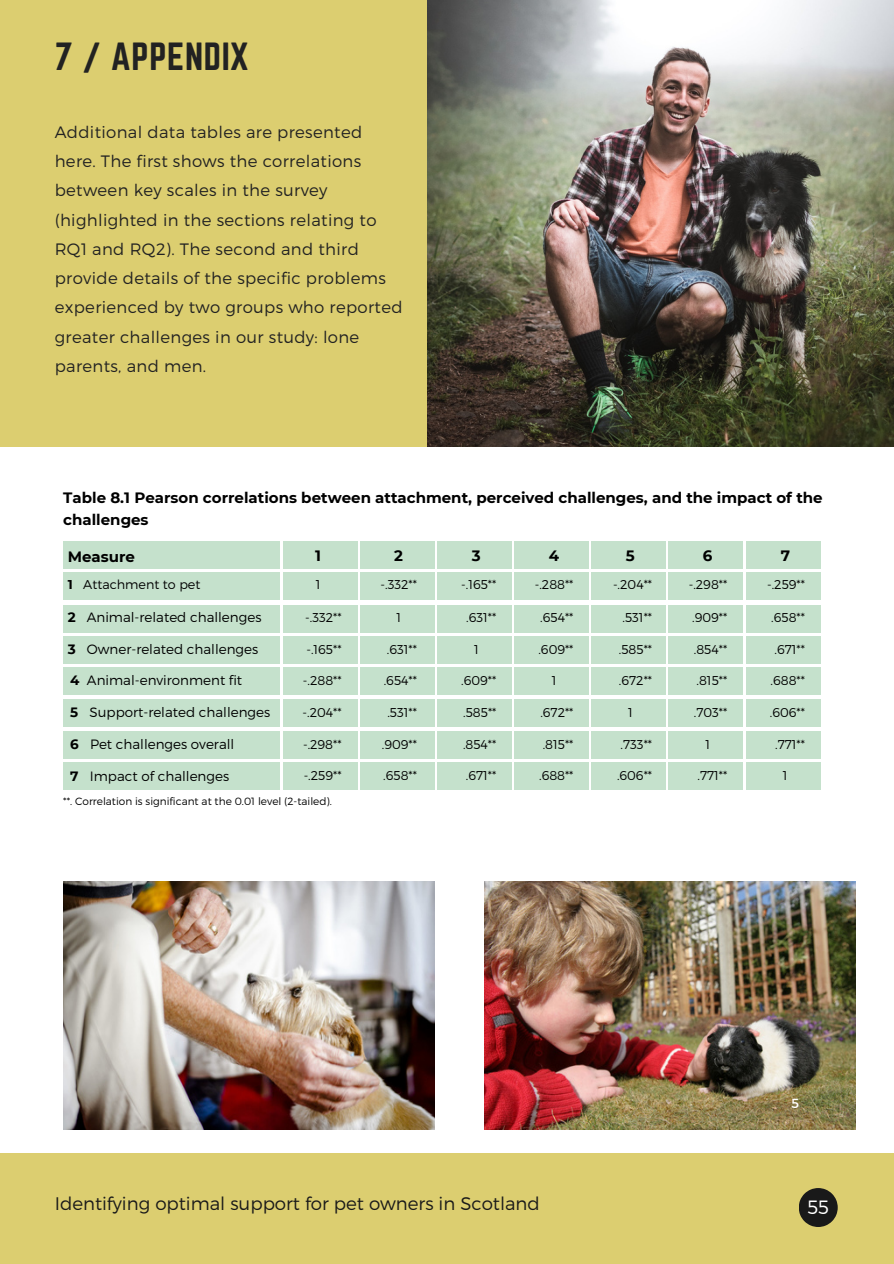
<style>
.page{position:relative;width:894px;height:1264px;background:#fff}
.page>*{position:absolute;margin:0;border:0;box-sizing:border-box;transform-origin:0 0}
.t1{font:34.35px "Norwester";letter-spacing:.02em;color:#222}
.t2{font:300 19.2px "Montserrat";color:#fff}
.t3{font:300 18.15px "Montserrat";color:#191919}
.t4{font:300 16.5px/29.2px "Montserrat";letter-spacing:.02em;color:#222}
.t5{font:700 15px/21.3px "Montserrat";color:#000}
.t6{font:300 13.5px "Montserrat";color:#000}
.t7{font:13.2px "Montserrat";color:#fff}
.t8{font:300 12.75px "Montserrat";color:#000}
.t9{font:300 10.5px "Montserrat";color:#000}
.s1{font-weight:700}
</style>
<div class="page">
<div style="left:0;top:1153px;width:893px;height:110px;background:#dcce70"></div>
<svg style="left:799px;top:1188px;width:38px;height:38px"></svg>
<div style="left:0;top:1px;width:428px;height:446px;background:#dcce70"></div>
<img style="left:427px;top:0;width:466px;height:447px">
<div style="left:63px;top:541px;width:216px;height:28px;background:#c5e1cc"></div>
<div style="left:284px;top:541px;width:74px;height:28px;background:#c5e1cc"></div>
<div style="left:360px;top:541px;width:75px;height:28px;background:#c5e1cc"></div>
<div style="left:437px;top:541px;width:74px;height:28px;background:#c5e1cc"></div>
<div style="left:514px;top:541px;width:75px;height:28px;background:#c5e1cc"></div>
<div style="left:591px;top:541px;width:74px;height:28px;background:#c5e1cc"></div>
<div style="left:668px;top:541px;width:74px;height:28px;background:#c5e1cc"></div>
<div style="left:746px;top:541px;width:74px;height:28px;background:#c5e1cc"></div>
<div style="left:63px;top:572px;width:216px;height:28px;background:#c5e1cc"></div>
<div style="left:284px;top:572px;width:74px;height:28px;background:#c5e1cc"></div>
<div style="left:360px;top:572px;width:75px;height:28px;background:#c5e1cc"></div>
<div style="left:437px;top:572px;width:74px;height:28px;background:#c5e1cc"></div>
<div style="left:514px;top:572px;width:75px;height:28px;background:#c5e1cc"></div>
<div style="left:591px;top:572px;width:74px;height:28px;background:#c5e1cc"></div>
<div style="left:668px;top:572px;width:74px;height:28px;background:#c5e1cc"></div>
<div style="left:746px;top:572px;width:74px;height:28px;background:#c5e1cc"></div>
<div style="left:63px;top:604px;width:216px;height:28px;background:#c5e1cc"></div>
<div style="left:284px;top:604px;width:74px;height:28px;background:#c5e1cc"></div>
<div style="left:360px;top:604px;width:75px;height:28px;background:#c5e1cc"></div>
<div style="left:437px;top:604px;width:74px;height:28px;background:#c5e1cc"></div>
<div style="left:514px;top:604px;width:75px;height:28px;background:#c5e1cc"></div>
<div style="left:591px;top:604px;width:74px;height:28px;background:#c5e1cc"></div>
<div style="left:668px;top:604px;width:74px;height:28px;background:#c5e1cc"></div>
<div style="left:746px;top:604px;width:74px;height:28px;background:#c5e1cc"></div>
<div style="left:63px;top:636px;width:216px;height:27px;background:#c5e1cc"></div>
<div style="left:284px;top:636px;width:74px;height:27px;background:#c5e1cc"></div>
<div style="left:360px;top:636px;width:75px;height:27px;background:#c5e1cc"></div>
<div style="left:437px;top:636px;width:74px;height:27px;background:#c5e1cc"></div>
<div style="left:514px;top:636px;width:75px;height:27px;background:#c5e1cc"></div>
<div style="left:591px;top:636px;width:74px;height:27px;background:#c5e1cc"></div>
<div style="left:668px;top:636px;width:74px;height:27px;background:#c5e1cc"></div>
<div style="left:746px;top:636px;width:74px;height:27px;background:#c5e1cc"></div>
<div style="left:63px;top:667px;width:216px;height:28px;background:#c5e1cc"></div>
<div style="left:284px;top:667px;width:74px;height:28px;background:#c5e1cc"></div>
<div style="left:437px;top:667px;width:74px;height:28px;background:#c5e1cc"></div>
<div style="left:514px;top:667px;width:75px;height:28px;background:#c5e1cc"></div>
<div style="left:591px;top:667px;width:74px;height:28px;background:#c5e1cc"></div>
<div style="left:668px;top:667px;width:74px;height:28px;background:#c5e1cc"></div>
<div style="left:746px;top:667px;width:74px;height:28px;background:#c5e1cc"></div>
<div style="left:63px;top:699px;width:216px;height:28px;background:#c5e1cc"></div>
<div style="left:284px;top:699px;width:74px;height:28px;background:#c5e1cc"></div>
<div style="left:360px;top:699px;width:75px;height:28px;background:#c5e1cc"></div>
<div style="left:437px;top:699px;width:74px;height:28px;background:#c5e1cc"></div>
<div style="left:514px;top:699px;width:75px;height:28px;background:#c5e1cc"></div>
<div style="left:591px;top:699px;width:74px;height:28px;background:#c5e1cc"></div>
<div style="left:668px;top:699px;width:74px;height:28px;background:#c5e1cc"></div>
<div style="left:746px;top:699px;width:74px;height:28px;background:#c5e1cc"></div>
<div style="left:63px;top:731px;width:216px;height:27px;background:#c5e1cc"></div>
<div style="left:284px;top:731px;width:74px;height:27px;background:#c5e1cc"></div>
<div style="left:360px;top:731px;width:75px;height:27px;background:#c5e1cc"></div>
<div style="left:437px;top:731px;width:74px;height:27px;background:#c5e1cc"></div>
<div style="left:514px;top:731px;width:75px;height:27px;background:#c5e1cc"></div>
<div style="left:591px;top:731px;width:74px;height:27px;background:#c5e1cc"></div>
<div style="left:668px;top:731px;width:74px;height:27px;background:#c5e1cc"></div>
<div style="left:746px;top:731px;width:74px;height:27px;background:#c5e1cc"></div>
<div style="left:63px;top:762px;width:216px;height:28px;background:#c5e1cc"></div>
<div style="left:284px;top:762px;width:74px;height:28px;background:#c5e1cc"></div>
<div style="left:360px;top:762px;width:75px;height:28px;background:#c5e1cc"></div>
<div style="left:437px;top:762px;width:74px;height:28px;background:#c5e1cc"></div>
<div style="left:514px;top:762px;width:75px;height:28px;background:#c5e1cc"></div>
<div style="left:591px;top:762px;width:74px;height:28px;background:#c5e1cc"></div>
<div style="left:668px;top:762px;width:74px;height:28px;background:#c5e1cc"></div>
<div style="left:746px;top:762px;width:74px;height:28px;background:#c5e1cc"></div>
<div style="left:360px;top:667px;width:75px;height:28px;background:#c5e1cc"></div>
<img style="left:63px;top:881px;width:371px;height:248px">
<img style="left:485px;top:881px;width:370px;height:248px">
<h1 class="t1" style="left:55px;top:36px;width:196px">7 / APPENDIX</h1>
<p class="t4" style="left:55px;top:116px;width:349px">Additional data tables are presented here. The first shows the correlations between key scales in the survey (highlighted in the sections relating to RQ1 and RQ2). The second and third provide details of the specific problems experienced by two groups who reported greater challenges in our study: lone parents, and men.</p>
<p class="t5" style="left:63px;top:487px;width:760px">Table 8.1 Pearson correlations between attachment, perceived challenges, and the impact of the challenges</p>
<p class="t5" style="left:68px;top:545px;width:69px">Measure</p>
<p class="t5" style="left:315px;top:545px;width:7px">1</p>
<p class="t5" style="left:394px;top:545px;width:10px">2</p>
<p class="t5" style="left:471px;top:545px;width:10px">3</p>
<p class="t5" style="left:549px;top:545px;width:12px">4</p>
<p class="t5" style="left:625px;top:545px;width:10px">5</p>
<p class="t5" style="left:702px;top:545px;width:11px">6</p>
<p class="t5" style="left:780px;top:545px;width:11px">7</p>
<p class="t8" style="left:68px;top:576px;width:134px"><span class="s1">1</span> Attachment to pet</p>
<p class="t6" style="left:68px;top:608px;width:195px"><span class="s1">2</span> Animal-related challenges</p>
<p class="t6" style="left:68px;top:640px;width:192px"><span class="s1">3</span> Owner-related challenges</p>
<p class="t6" style="left:70px;top:671px;width:173px"><span class="s1">4</span> Animal-environment fit</p>
<p class="t6" style="left:70px;top:703px;width:201px"><span class="s1">5</span> Support-related challenges</p>
<p class="t6" style="left:70px;top:735px;width:165px"><span class="s1">6</span> Pet challenges overall</p>
<p class="t6" style="left:70px;top:767px;width:160px"><span class="s1">7</span> Impact of challenges</p>
<p class="t8" style="left:316px;top:576px;width:6px">1</p>
<p class="t8" style="left:380px;top:576px;width:38px">-.332**</p>
<p class="t8" style="left:461px;top:576px;width:37px">-.165**</p>
<p class="t8" style="left:534px;top:576px;width:40px">-.288**</p>
<p class="t8" style="left:613px;top:576px;width:41px">-.204**</p>
<p class="t8" style="left:688px;top:576px;width:40px">-.298**</p>
<p class="t8" style="left:767px;top:576px;width:39px">-.259**</p>
<p class="t8" style="left:305px;top:608px;width:38px">-.332**</p>
<p class="t8" style="left:466px;top:608px;width:32px">.631**</p>
<p class="t8" style="left:540px;top:608px;width:35px">.654**</p>
<p class="t8" style="left:622px;top:608px;width:31px">.531**</p>
<p class="t8" style="left:692px;top:608px;width:37px">.909**</p>
<p class="t8" style="left:771px;top:608px;width:35px">.658**</p>
<p class="t8" style="left:306px;top:641px;width:37px">-.165**</p>
<p class="t8" style="left:387px;top:641px;width:32px">.631**</p>
<p class="t8" style="left:538px;top:641px;width:37px">.609**</p>
<p class="t8" style="left:618px;top:641px;width:35px">.585**</p>
<p class="t8" style="left:693px;top:641px;width:35px">.854**</p>
<p class="t8" style="left:774px;top:641px;width:32px">.671**</p>
<p class="t8" style="left:303px;top:672px;width:40px">-.288**</p>
<p class="t8" style="left:383px;top:672px;width:35px">.654**</p>
<p class="t8" style="left:461px;top:672px;width:37px">.609**</p>
<p class="t8" style="left:618px;top:672px;width:35px">.672**</p>
<p class="t8" style="left:696px;top:672px;width:32px">.815**</p>
<p class="t8" style="left:770px;top:672px;width:36px">.688**</p>
<p class="t8" style="left:302px;top:704px;width:41px">-.204**</p>
<p class="t8" style="left:387px;top:704px;width:31px">.531**</p>
<p class="t8" style="left:463px;top:704px;width:35px">.585**</p>
<p class="t8" style="left:540px;top:704px;width:35px">.672**</p>
<p class="t8" style="left:693px;top:704px;width:35px">.703**</p>
<p class="t8" style="left:769px;top:704px;width:37px">.606**</p>
<p class="t8" style="left:303px;top:736px;width:40px">-.298**</p>
<p class="t8" style="left:382px;top:736px;width:37px">.909**</p>
<p class="t8" style="left:463px;top:736px;width:35px">.854**</p>
<p class="t8" style="left:542px;top:736px;width:32px">.815**</p>
<p class="t8" style="left:620px;top:736px;width:33px">.733**</p>
<p class="t8" style="left:775px;top:736px;width:31px">.771**</p>
<p class="t8" style="left:303px;top:767px;width:39px">-.259**</p>
<p class="t8" style="left:383px;top:767px;width:35px">.658**</p>
<p class="t8" style="left:466px;top:767px;width:32px">.671**</p>
<p class="t8" style="left:539px;top:767px;width:36px">.688**</p>
<p class="t8" style="left:616px;top:767px;width:37px">.606**</p>
<p class="t8" style="left:697px;top:767px;width:31px">.771**</p>
<p class="t8" style="left:396px;top:608px;width:6px">1</p>
<p class="t8" style="left:474px;top:641px;width:6px">1</p>
<p class="t8" style="left:551px;top:672px;width:6px">1</p>
<p class="t8" style="left:628px;top:704px;width:6px">1</p>
<p class="t8" style="left:705px;top:736px;width:6px">1</p>
<p class="t8" style="left:782px;top:767px;width:6px">1</p>
<p class="t9" style="left:63px;top:794px;width:270px">**. Correlation is significant at the 0.01 level (2-tailed).</p>
<h3 class="t3" style="left:55px;top:1191px;width:486px">Identifying optimal support for pet owners in Scotland</h3>
<p class="t7" style="left:791px;top:1094px;width:9px">5</p>
<h2 class="t2" style="left:807px;top:1194px;width:23px">55</h2>
</div>
